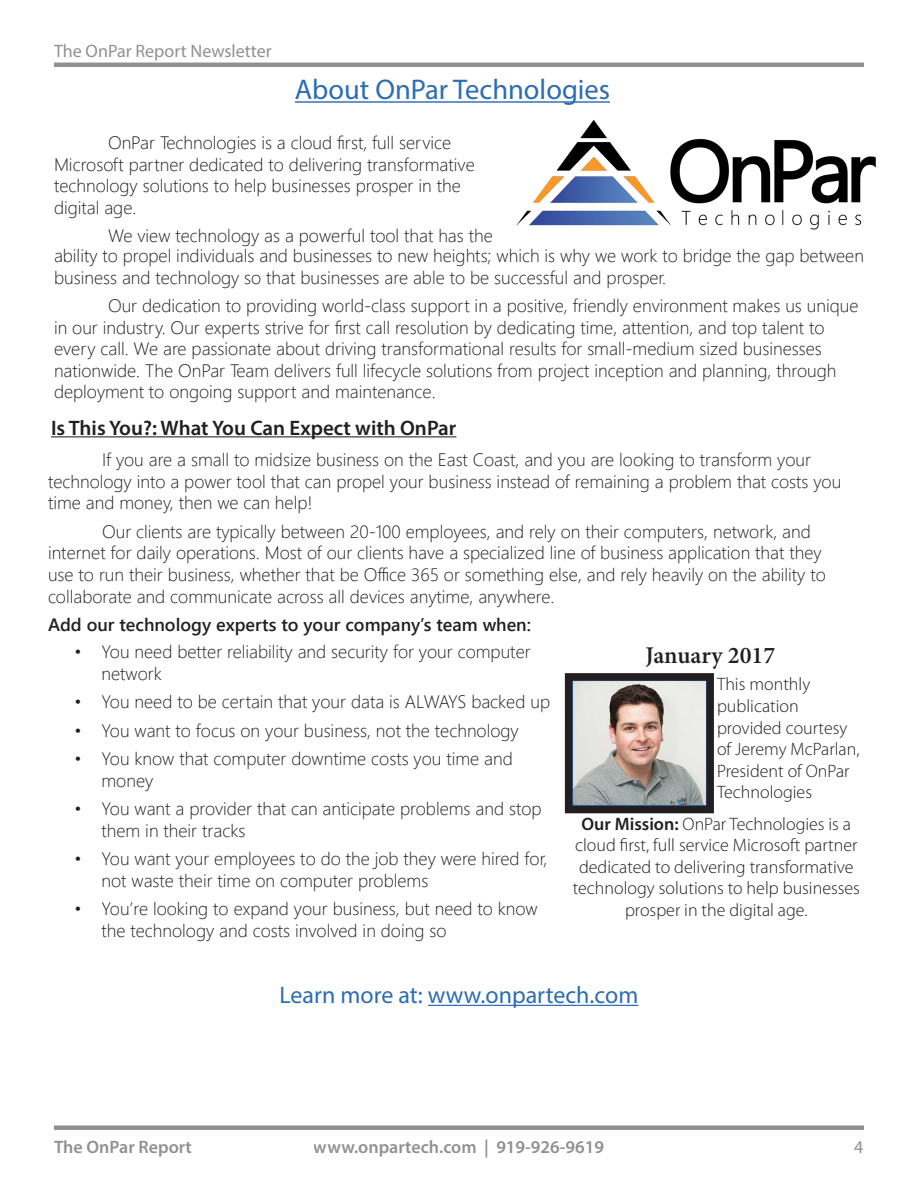
<style>
.page{position:relative;width:918px;height:1188px;background:#fff}
.page>*{position:absolute;margin:0;border:0;box-sizing:border-box;transform-origin:0 0}
.t1{font:28.5px "Myriad Pro";color:#2c6cb5}
.t2{font:24px "Myriad Pro";color:#2c6cb5}
.t3{font:600 24px "Minion Pro";color:#231f20}
.t4{font:600 21px "Myriad Pro";color:#231f20}
.t5{font:300 18px/21.6px "Segoe UI";color:#231f20}
.t6{font:300 18px/21.6px "Myriad Pro";color:#231f20}
.t7{font:600 18px "Segoe UI";color:#231f20}
.t8{font:600 18px "Myriad Pro";color:#231f20}
.t9{font:18px "Myriad Pro";color:#231f20}
.s1{font-weight:600}
</style>
<div class="page">
<hr style="left:54px;top:63px;width:810px;height:4px;background:#918f8f">
<div style="left:54px;top:1125px;width:810px;height:5px;background:#918f8f"></div>
<img style="left:574px;top:682px;width:131px;height:122px">
<div style="left:565px;top:673px;width:149px;height:140px;border:8px solid #231f20"></div>
<hr style="left:295px;top:101px;width:315px;height:2px;background:#2c6cb5">
<img style="left:516px;top:119px;width:360px;height:111px">
<hr style="left:51px;top:436px;width:405px;height:1px;background:#231f20">
<hr style="left:428px;top:1005px;width:210px;height:1px;background:#2c6cb5">
<p class="t9" style="left:54px;top:39px;width:219px">The OnPar Report Newsletter</p>
<p class="t1" style="left:295px;top:72px;width:317px">About OnPar Technologies</p>
<p class="t5" style="left:54px;top:130px;width:422px;text-indent:54px">OnPar Technologies is a cloud first, full service Microsoft partner dedicated to delivering transformative technology solutions to help businesses prosper in the digital age.</p>
<p class="t5" style="left:108px;top:223px;width:386px">We view technology as a powerful tool that has the</p>
<p class="t5" style="left:54px;top:243px;width:812px">ability to propel individuals and businesses to new heights; which is why we work to bridge the gap between business and technology so that businesses are able to be successful and prosper.</p>
<p class="t5" style="left:54px;top:293px;width:806px;text-indent:54px">Our dedication to providing world-class support in a positive, friendly environment makes us unique in our industry. Our experts strive for first call resolution by dedicating time, attention, and top talent to every call. We are passionate about driving transformational results for small-medium sized businesses nationwide. The OnPar Team delivers full lifecycle solutions from project inception and planning, through deployment to ongoing support and maintenance.</p>
<p class="t4" style="left:51px;top:414px;width:407px">Is This You?: What You Can Expect with OnPar</p>
<p class="t5" style="left:48px;top:447px;width:795px;text-indent:54px">If you are a small to midsize business on the East Coast, and you are looking to transform your technology into a power tool that can propel your business instead of remaining a problem that costs you time and money, then we can help!</p>
<p class="t5" style="left:48px;top:519px;width:779px;text-indent:54px">Our clients are typically between 20-100 employees, and rely on their computers, network, and internet for daily operations. Most of our clients have a specialized line of business application that they use to run their business, whether that be Office 365 or something else, and rely heavily on the ability to collaborate and communicate across all devices anytime, anywhere.</p>
<p class="t7" style="left:48px;top:608px;width:485px">Add our technology experts to your company’s team when:</p>
<p class="t5" style="left:102px;top:640px;width:431px;text-indent:-27px">• You need better reliability and security for your computer network</p>
<p class="t5" style="left:75px;top:689px;width:477px">• You need to be certain that your data is ALWAYS backed up</p>
<p class="t5" style="left:75px;top:718px;width:446px">• You want to focus on your business, not the technology</p>
<p class="t5" style="left:102px;top:746px;width:413px;text-indent:-27px">• You know that computer downtime costs you time and money</p>
<p class="t5" style="left:102px;top:796px;width:442px;text-indent:-27px">• You want a provider that can anticipate problems and stop them in their tracks</p>
<p class="t5" style="left:102px;top:846px;width:448px;text-indent:-27px">• You want your employees to do the job they were hired for, not waste their time on computer problems</p>
<p class="t5" style="left:102px;top:896px;width:438px;text-indent:-27px">• You’re looking to expand your business, but need to know the technology and costs involved in doing so</p>
<p class="t3" style="left:646px;top:639px;width:131px">January 2017</p>
<p class="t6" style="left:717px;top:674px;width:144px">This monthly publication provided courtesy of Jeremy McParlan,<br>President of OnPar<br>Technologies</p>
<p class="t6" style="left:573px;top:813px;width:289px;text-align:center"><span class="s1">Our Mission:</span> OnPar Technologies is a cloud first, full service Microsoft partner dedicated to delivering transformative technology solutions to help businesses prosper in the digital age.</p>
<p class="t2" style="left:280px;top:980px;width:360px">Learn more at: www.onpartech.com</p>
<p class="t8" style="left:54px;top:1136px;width:139px">The OnPar Report</p>
<p class="t8" style="left:314px;top:1136px;width:292px">www.onpartech.com | 919-926-9619</p>
<p class="t9" style="left:854px;top:1136px;width:11px">4</p>
</div>
